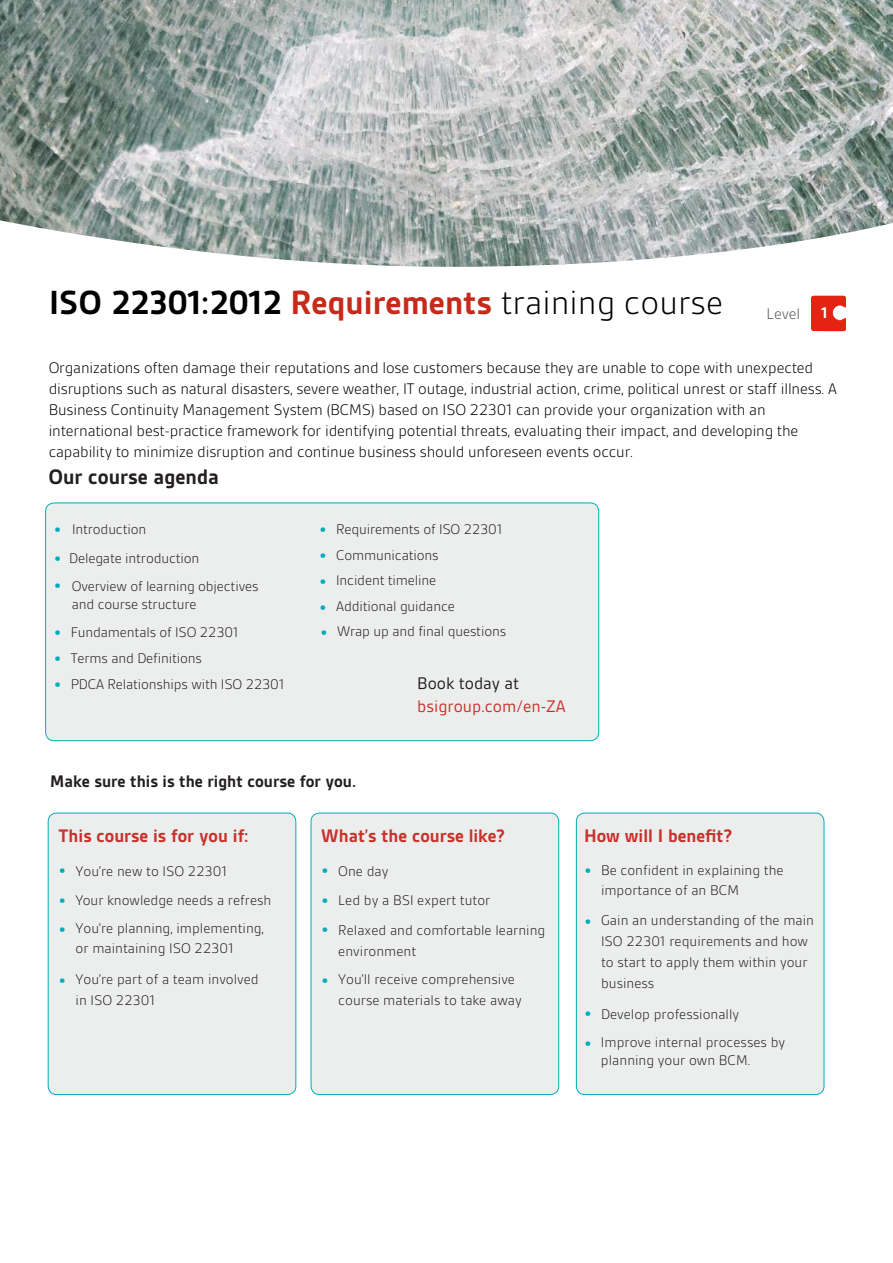
<style>
.page{position:relative;width:893px;height:1263px;background:#fff}
.page>*{position:absolute;margin:0;border:0;box-sizing:border-box;transform-origin:0 0}
.t1{font:300 36px "BSI Gesta";color:#000}
.t2{font:700 22.5px "BSI Gesta";color:#231f20}
.t3{font:700 19.5px "BSI Gesta";color:#c9312b}
.t4{font:700 19.5px/28.2px "BSI Gesta";color:#00acbc;text-align:justify}
.t5{font:700 18px "BSI Gesta";color:#231f20}
.t6{font:18px "BSI Gesta";color:#c9312b}
.t7{font:18px "BSI Gesta";color:#231f20}
.t8{font:300 16.5px/21px "BSI Gesta";letter-spacing:-.01em;color:#000}
.t9{font:300 16.5px "BSI Gesta";letter-spacing:-.01em;color:#575756}
.t10{font:700 16.5px "BSI Gesta";color:#fff}
.t11{font:300 15px/21px "BSI Gesta";color:#231f20}
.s1{font-weight:700}
.s2{font-weight:700;color:#c62a1b}
.s3{font-weight:700;font-size:19.5px;color:#00acbc}
</style>
<div class="page">
<img style="left:0;top:0;width:893px;height:267px">
<svg style="left:811px;top:296px;width:35px;height:35px"></svg>
<div style="left:46px;top:503px;width:553px;height:238px;background:#eceeed;border-radius:9px"></div>
<div style="left:45px;top:503px;width:554px;height:238px;border:1px solid #00acbc;border-radius:9px"></div>
<div style="left:48px;top:813px;width:248px;height:281px;background:#eceeed;border-radius:9px"></div>
<div style="left:48px;top:813px;width:248px;height:282px;border:1px solid #00acbc;border-radius:9px"></div>
<div style="left:311px;top:813px;width:248px;height:281px;background:#eceeed;border-radius:9px"></div>
<div style="left:311px;top:813px;width:248px;height:282px;border:1px solid #00acbc;border-radius:9px"></div>
<div style="left:576px;top:813px;width:248px;height:281px;background:#eceeed;border-radius:9px"></div>
<div style="left:576px;top:813px;width:248px;height:282px;border:1px solid #00acbc;border-radius:9px"></div>
<h1 class="t1" style="left:49px;top:284px;width:675px"><span class="s1">ISO 22301:2012</span> <span class="s2">Requirements</span> training course</h1>
<p class="t9" style="left:766px;top:305px;width:35px">Level</p>
<p class="t10" style="left:821px;top:304px;width:8px">1</p>
<p class="t8" style="left:49px;top:357px;width:790px">Organizations often damage their reputations and lose customers because they are unable to cope with unexpected disruptions such as natural disasters, severe weather, IT outage, industrial action, crime, political unrest or staff illness. A Business Continuity Management System (BCMS) based on ISO 22301 can provide your organization with an international best-practice framework for identifying potential threats, evaluating their impact, and developing the capability to minimize disruption and continue business should unforeseen events occur.</p>
<h2 class="t2" style="left:48px;top:465px;width:172px">Our course agenda</h2>
<p class="t11" style="left:69px;top:515px;width:132px;line-height:29.1px">Introduction<br>Delegate introduction</p>
<h3 class="t4" style="left:54px;top:515px;width:9px">• • •</h3>
<p class="t11" style="left:54px;top:621px;width:186px"><span class="s3">•</span> Fundamentals of ISO 22301</p>
<p class="t11" style="left:54px;top:647px;width:150px"><span class="s3">•</span> Terms and Definitions</p>
<p class="t11" style="left:54px;top:673px;width:232px"><span class="s3">•</span> PDCA Relationships with ISO 22301</p>
<p class="t11" style="left:72px;top:577px;width:188px;line-height:18px">Overview of learning objectives and course structure</p>
<p class="t11" style="left:319px;top:518px;width:185px"><span class="s3">•</span> Requirements of ISO 22301</p>
<p class="t11" style="left:319px;top:544px;width:121px"><span class="s3">•</span> Communications</p>
<p class="t11" style="left:319px;top:570px;width:119px"><span class="s3">•</span> Incident timeline</p>
<p class="t11" style="left:319px;top:596px;width:137px"><span class="s3">•</span> Additional guidance</p>
<p class="t11" style="left:320px;top:621px;width:188px"><span class="s3">•</span> Wrap up and final questions</p>
<p class="t7" style="left:417px;top:674px;width:104px">Book today at</p>
<p class="t6" style="left:417px;top:697px;width:150px">bsigroup.com/en-ZA</p>
<p class="t5" style="left:50px;top:772px;width:307px">Make sure this is the right course for you.</p>
<h3 class="t3" style="left:59px;top:825px;width:192px">This course is for you if:</h3>
<p class="t11" style="left:59px;top:860px;width:170px"><span class="s3">•</span> You’re new to ISO 22301</p>
<p class="t11" style="left:59px;top:890px;width:214px"><span class="s3">•</span> Your knowledge needs a refresh</p>
<p class="t11" style="left:76px;top:918px;width:190px;line-height:20.2px;text-indent:-17px"><span class="s3">•</span> You’re planning, implementing, or maintaining ISO 22301</p>
<p class="t11" style="left:76px;top:969px;width:185px;line-height:20.2px;text-indent:-17px"><span class="s3">•</span> You’re part of a team involved in ISO 22301</p>
<h3 class="t3" style="left:321px;top:825px;width:186px">What’s the course like?</h3>
<p class="t11" style="left:321px;top:860px;width:69px"><span class="s3">•</span> One day</p>
<p class="t11" style="left:321px;top:890px;width:171px"><span class="s3">•</span> Led by a BSI expert tutor</p>
<p class="t11" style="left:338px;top:919px;width:208px;text-indent:-17px"><span class="s3">•</span> Relaxed and comfortable learning environment</p>
<p class="t11" style="left:338px;top:969px;width:185px;text-indent:-17px"><span class="s3">•</span> You’ll receive comprehensive course materials to take away</p>
<h3 class="t3" style="left:584px;top:825px;width:150px">How will I benefit?</h3>
<p class="t11" style="left:601px;top:860px;width:184px;line-height:20.2px;text-indent:-17px"><span class="s3">•</span> Be confident in explaining the importance of an BCM</p>
<p class="t11" style="left:601px;top:910px;width:214px;text-indent:-17px"><span class="s3">•</span> Gain an understanding of the main<br>ISO 22301 requirements and how to start to apply them within your business</p>
<p class="t11" style="left:584px;top:1003px;width:157px"><span class="s3">•</span> Develop professionally</p>
<p class="t11" style="left:601px;top:1034px;width:186px;line-height:18px;text-indent:-17px"><span class="s3">•</span> Improve internal processes by planning your own BCM.</p>
</div>
